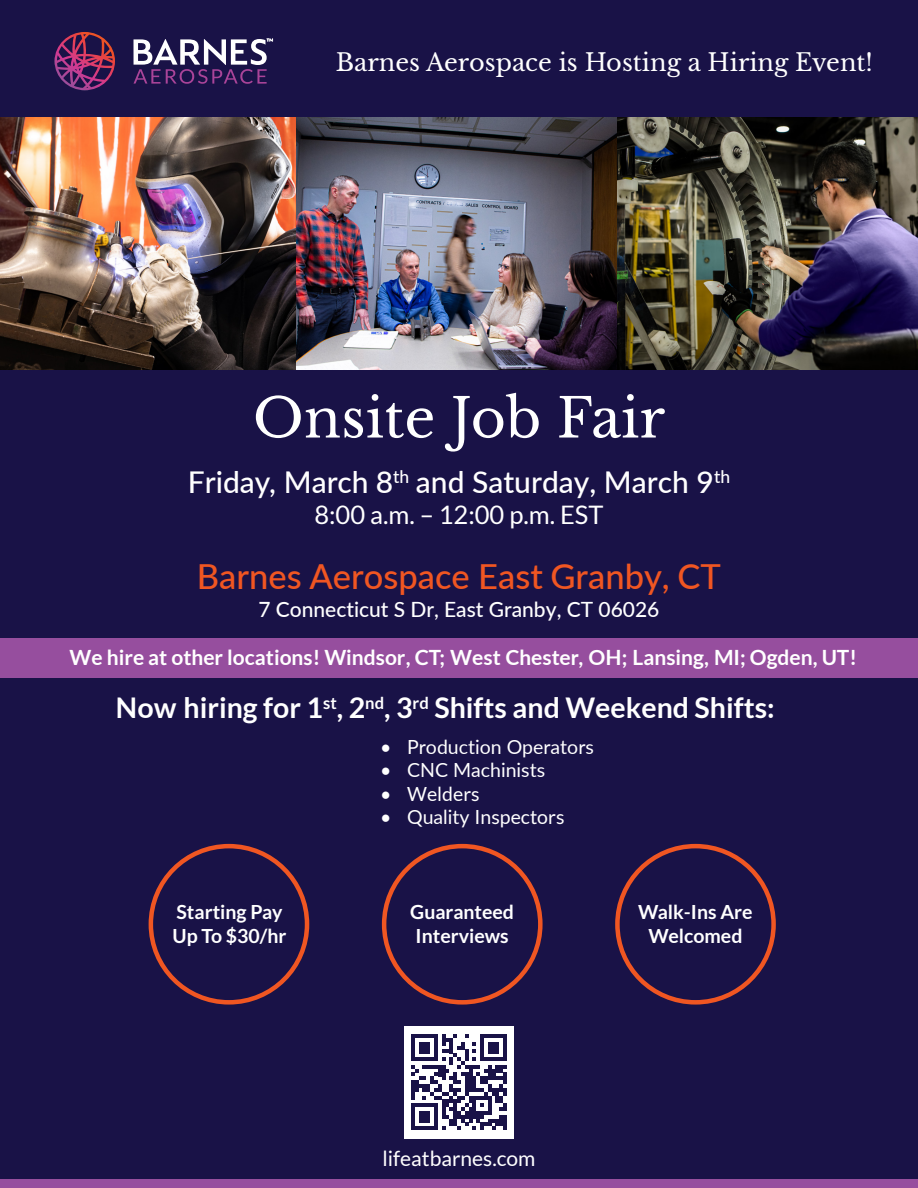
<style>
.page{position:relative;width:918px;height:1188px;background:#191247}
.page>*{position:absolute;margin:0;border:0;box-sizing:border-box;transform-origin:0 0}
.t1{font:54px "Libre Baskerville";color:#fff}
.t2{font:500 34.5px "Lato";color:#f05622}
.t3{font:500 30px "Lato";color:#fff}
.t4{font:700 28.5px "Lato";color:#fff}
.t5{font:25.5px "Lato";color:#fff}
.t6{font:24px "Libre Baskerville";color:#fff}
.t7{font:700 21px "Lato";color:#fff}
.t8{font:500 21px "Lato";color:#fff}
.t9{font:21px "Lato";color:#fff}
.t10{font:700 19.5px/23.4px "Lato";color:#fff}
.t11{font:19.5px "Lato";color:#fff}
</style>
<div class="page">
<div style="left:0;top:638px;width:918px;height:39px;background:#964e9e"></div>
<img style="left:0;top:117px;width:296px;height:252px">
<img style="left:296px;top:117px;width:622px;height:252px">
<div style="left:382px;top:844px;width:161px;height:161px;border:4px solid #f05622;border-radius:50%"></div>
<div style="left:615px;top:844px;width:161px;height:161px;border:4px solid #f05622;border-radius:50%"></div>
<div style="left:0;top:1179px;width:918px;height:9px;background:#964e9e"></div>
<div style="left:149px;top:844px;width:160px;height:161px;border:4px solid #f05622;border-radius:50%"></div>
<img style="left:55px;top:32px;width:60px;height:58px">
<svg style="left:134px;top:39px;width:139px;height:45px"></svg>
<div style="left:404px;top:1026px;width:110px;height:112px;background:#fff"></div>
<svg style="left:411px;top:1034px;width:96px;height:96px"></svg>
<p class="t6" style="left:336px;top:48px;width:539px">Barnes Aerospace is Hosting a Hiring Event!</p>
<h1 class="t1" style="left:253px;top:385px;width:414px">Onsite Job Fair</h1>
<h3 class="t3" style="left:188px;top:460px;width:544px">Friday, March 8<sup>th</sup> and Saturday, March 9<sup>th</sup></h3>
<p class="t5" style="left:314px;top:501px;width:291px">8:00 a.m. – 12:00 p.m. EST</p>
<h2 class="t2" style="left:197px;top:552px;width:526px">Barnes Aerospace East Granby, CT</h2>
<p class="t8" style="left:258px;top:594px;width:403px">7 Connecticut S Dr, East Granby, CT 06026</p>
<p class="t7" style="left:70px;top:646px;width:789px">We hire at other locations! Windsor, CT; West Chester, OH; Lansing, MI; Ogden, UT!</p>
<h3 class="t4" style="left:115px;top:687px;width:661px">Now hiring for 1<sup>st</sup>, 2<sup>nd</sup>, 3<sup>rd</sup> Shifts and Weekend Shifts:</h3>
<p class="t11" style="left:380px;top:736px;width:215px">• Production Operators</p>
<p class="t11" style="left:380px;top:759px;width:167px">• CNC Machinists</p>
<p class="t11" style="left:380px;top:783px;width:101px">• Welders</p>
<p class="t11" style="left:380px;top:806px;width:186px">• Quality Inspectors</p>
<p class="t10" style="left:173px;top:900px;width:115px">Starting Pay<br>Up To $30/hr</p>
<p class="t10" style="left:410px;top:900px;width:105px">Guaranteed<br>Interviews</p>
<p class="t10" style="left:638px;top:900px;width:116px;text-align:center">Walk-Ins Are<br>Welcomed</p>
<p class="t9" style="left:382px;top:1147px;width:155px">lifeatbarnes.com</p>
</div>
